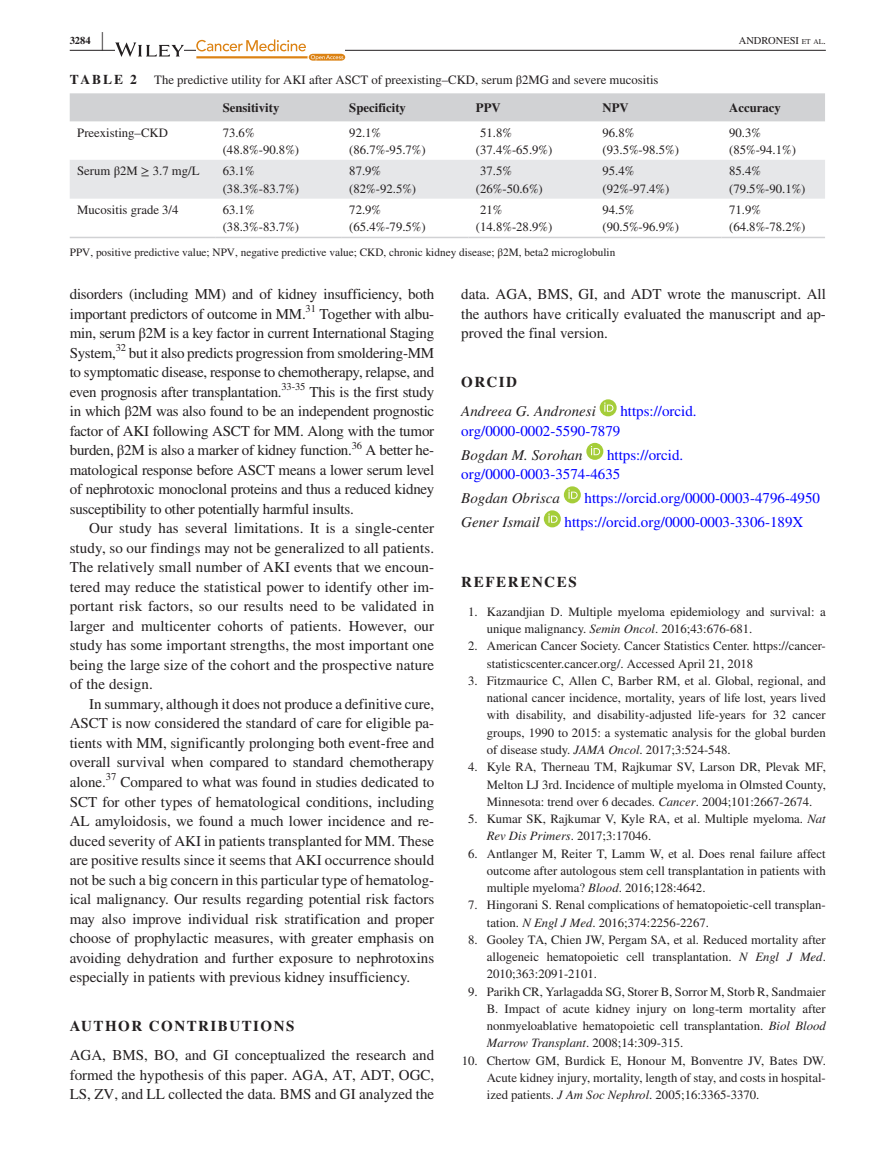
<style>
.page{position:relative;width:893px;height:1174px;background:#fff}
.page>*{position:absolute;margin:0;border:0;box-sizing:border-box;transform-origin:0 0}
.t1{font:700 25.95px "STIX";color:#231f20;scale:.36 1}
.t2{font:15px/19.5px "STIX";letter-spacing:-.015em;color:#231f20;text-align:justify}
.t3{font:15px/19.5px "STIX";color:#00f}
.t4{font:italic 15px "STIX";color:#231f20}
.t5{font:700 15px "STIX";letter-spacing:.1em;color:#231f20}
.t6{font:700 13.5px "STIX";letter-spacing:.14em;color:#231f20}
.t7{font:12.75px/17.2px "STIX";color:#231f20}
.t8{font:700 12.75px "STIX";color:#231f20}
.t9{font:11.25px "STIX";color:#231f20}
.t10{font:10.5px "STIX";color:#231f20}
.t11{font:10.5px "STIX";letter-spacing:-.015em;color:#231f20}
.t12{font:700 10.5px "STIX";color:#231f20}
.s1{font-size:7.35px}
.s2{font-style:italic}
</style>
<div class="page">
<hr style="left:70px;top:50px;width:756px;height:1px;background:#231f20">
<svg style="left:115px;top:42px;width:69px;height:15px"></svg>
<svg style="left:196px;top:39px;width:149px;height:22px"></svg>
<div style="left:600px;top:399px;width:17px;height:17px;background:#a5cd39;border-radius:50%"></div>
<svg style="left:604px;top:402px;width:9px;height:10px"></svg>
<svg style="left:586px;top:443px;width:17px;height:17px"></svg>
<svg style="left:591px;top:446px;width:9px;height:9px"></svg>
<div style="left:564px;top:486px;width:17px;height:17px;background:#a5cd39;border-radius:50%"></div>
<svg style="left:568px;top:489px;width:10px;height:10px"></svg>
<div style="left:544px;top:510px;width:17px;height:17px;background:#a5cd39;border-radius:50%"></div>
<svg style="left:548px;top:513px;width:10px;height:10px"></svg>
<div style="left:70px;top:93px;width:755px;height:28px;background:#d1d2d4"></div>
<div style="left:70px;top:160px;width:755px;height:39px;background:#e6e7e9"></div>
<hr style="left:70px;top:237px;width:145px;height:1px;background:#d1d2d4">
<hr style="left:215px;top:237px;width:127px;height:1px;background:#d1d2d4">
<hr style="left:342px;top:237px;width:126px;height:1px;background:#d1d2d4">
<hr style="left:468px;top:237px;width:127px;height:1px;background:#d1d2d4">
<hr style="left:595px;top:237px;width:127px;height:1px;background:#d1d2d4">
<hr style="left:722px;top:237px;width:103px;height:1px;background:#d1d2d4">
<p class="t12" style="left:70px;top:34px;width:22px">3284</p>
<h1 class="t1" style="left:102px;top:26px;width:7px">|</h1>
<p class="t10" style="left:739px;top:33px;width:89px">ANDRONESI <span class="s1">et al</span>.</p>
<p class="t6" style="left:70px;top:71px;width:69px">TABLE 2</p>
<p class="t7" style="left:154px;top:72px;width:506px">The predictive utility for AKI after ASCT of preexisting–CKD, serum β2MG and severe mucositis</p>
<p class="t8" style="left:223px;top:100px;width:58px">Sensitivity</p>
<p class="t8" style="left:349px;top:100px;width:58px">Specificity</p>
<p class="t8" style="left:476px;top:100px;width:26px">PPV</p>
<p class="t8" style="left:602px;top:100px;width:28px">NPV</p>
<p class="t8" style="left:729px;top:100px;width:53px">Accuracy</p>
<p class="t7" style="left:77px;top:124px;width:92px">Preexisting–CKD</p>
<p class="t7" style="left:223px;top:124px;width:78px">73.6% (48.8%‐90.8%)</p>
<p class="t7" style="left:349px;top:124px;width:78px">92.1% (86.7%‐95.7%)</p>
<p class="t7" style="left:476px;top:124px;width:78px;text-indent:4px">51.8% (37.4%‐65.9%)</p>
<p class="t7" style="left:602px;top:124px;width:78px">96.8% (93.5%‐98.5%)</p>
<p class="t7" style="left:729px;top:124px;width:68px">90.3% (85%‐94.1%)</p>
<p class="t7" style="left:77px;top:163px;width:124px">Serum β2M ≥ 3.7 mg/L</p>
<p class="t7" style="left:223px;top:163px;width:78px">63.1% (38.3%‐83.7%)</p>
<p class="t7" style="left:349px;top:163px;width:68px">87.9% (82%‐92.5%)</p>
<p class="t7" style="left:476px;top:163px;width:68px;text-indent:4px">37.5% (26%‐50.6%)</p>
<p class="t7" style="left:602px;top:163px;width:68px">95.4% (92%‐97.4%)</p>
<p class="t7" style="left:729px;top:163px;width:78px">85.4% (79.5%‐90.1%)</p>
<p class="t7" style="left:77px;top:202px;width:103px">Mucositis grade 3/4</p>
<p class="t7" style="left:223px;top:202px;width:78px">63.1% (38.3%‐83.7%)</p>
<p class="t7" style="left:349px;top:202px;width:78px">72.9% (65.4%‐79.5%)</p>
<p class="t7" style="left:476px;top:202px;width:78px;text-indent:4px">21% (14.8%‐28.9%)</p>
<p class="t7" style="left:602px;top:202px;width:78px">94.5% (90.5%‐96.9%)</p>
<p class="t7" style="left:729px;top:202px;width:78px">71.9% (64.8%‐78.2%)</p>
<p class="t9" style="left:70px;top:245px;width:547px">PPV, positive predictive value; NPV, negative predictive value; CKD, chronic kidney disease; β2M, beta2 microglobulin</p>
<p class="t2" style="left:70px;top:285px;width:366px">disorders (including MM) and of kidney insufficiency, both important predictors of outcome in MM.</p>
<p class="t11" style="left:306px;top:301px;width:12px">31</p>
<p class="t2" style="left:70px;top:305px;width:366px;text-indent:250px">Together with albu&shy;min, serum β2M is a key factor in current International Staging System,</p>
<p class="t11" style="left:116px;top:340px;width:12px">32</p>
<p class="t2" style="left:70px;top:344px;width:366px;text-indent:59px">but it also predicts progression from smoldering‐MM to symptomatic disease, response to chemotherapy, relapse, and even prognosis after transplantation.</p>
<p class="t11" style="left:281px;top:379px;width:25px">33-35</p>
<p class="t2" style="left:70px;top:383px;width:366px;text-indent:240px">This is the first study in which β2M was also found to be an independent prognostic factor of AKI following ASCT for MM. Along with the tumor burden, β2M is also a marker of kidney function.</p>
<p class="t11" style="left:352px;top:438px;width:12px">36</p>
<p class="t2" style="left:70px;top:441px;width:366px;text-indent:296px">A better he&shy;matological response before ASCT means a lower serum level of nephrotoxic monoclonal proteins and thus a reduced kidney susceptibility to other potentially harmful insults.</p>
<p class="t2" style="left:70px;top:519px;width:366px;text-indent:20px">Our study has several limitations. It is a single‐center study, so our findings may not be generalized to all patients.<br>The relatively small number of AKI events that we encoun&shy;tered may reduce the statistical power to identify other im&shy;portant risk factors, so our results need to be validated in larger and multicenter cohorts of patients. However, our study has some important strengths, the most important one being the large size of the cohort and the prospective nature of the design.</p>
<p class="t2" style="left:70px;top:695px;width:366px;text-indent:20px">In summary, although it does not produce a definitive cure, ASCT is now considered the standard of care for eligible pa&shy;tients with MM, significantly prolonging both event‐free and overall survival when compared to standard chemotherapy alone.</p>
<p class="t11" style="left:106px;top:769px;width:12px">37</p>
<p class="t2" style="left:70px;top:773px;width:366px;text-indent:51px">Compared to what was found in studies dedicated to SCT for other types of hematological conditions, including AL amyloidosis, we found a much lower incidence and re&shy;duced severity of AKI in patients transplanted for MM. These are positive results since it seems that AKI occurrence should not be such a big concern in this particular type of hematolog&shy;ical malignancy. Our results regarding potential risk factors may also improve individual risk stratification and proper choose of prophylactic measures, with greater emphasis on avoiding dehydration and further exposure to nephrotoxins especially in patients with previous kidney insufficiency.</p>
<p class="t5" style="left:70px;top:1016px;width:226px">AUTHOR CONTRIBUTIONS</p>
<p class="t2" style="left:70px;top:1046px;width:366px">AGA, BMS, BO, and GI conceptualized the research and formed the hypothesis of this paper. AGA, AT, ADT, OGC, LS, ZV, and LL collected the data. BMS and GI analyzed the</p>
<p class="t2" style="left:461px;top:285px;width:366px">data. AGA, BMS, GI, and ADT wrote the manuscript. All the authors have critically evaluated the manuscript and ap&shy;proved the final version.</p>
<p class="t5" style="left:461px;top:373px;width:57px">ORCID</p>
<p class="t4" style="left:461px;top:401px;width:136px">Andreea G. Andronesi</p>
<p class="t3" style="left:461px;top:402px;width:237px;text-indent:159px">https://orcid. org/0000-0002-5590-7879</p>
<p class="t4" style="left:461px;top:444px;width:123px">Bogdan M. Sorohan</p>
<p class="t3" style="left:461px;top:446px;width:224px;text-indent:146px">https://orcid. org/0000-0003-3574-4635</p>
<p class="t4" style="left:461px;top:488px;width:100px">Bogdan Obrisca</p>
<p class="t3" style="left:585px;top:489px;width:237px">https://orcid.org/0000-0003-4796-4950</p>
<p class="t4" style="left:461px;top:512px;width:80px">Gener Ismail</p>
<p class="t3" style="left:565px;top:513px;width:240px">https://orcid.org/0000-0003-3306-189X</p>
<p class="t5" style="left:461px;top:572px;width:117px">REFERENCES</p>
<p class="t7" style="left:487px;top:604px;width:341px;text-indent:-19px">1. Kazandjian D. Multiple myeloma epidemiology and survival: a unique malignancy. <span class="s2">Semin Oncol</span>. 2016;43:676‐681.</p>
<p class="t7" style="left:487px;top:638px;width:340px;text-indent:-19px">2. American Cancer Society. Cancer Statistics Center. https://cancer&shy;statisticscenter.cancer.org/. Accessed April 21, 2018</p>
<p class="t7" style="left:487px;top:673px;width:341px;text-align:justify;text-indent:-19px">3. Fitzmaurice C, Allen C, Barber RM, et al. Global, regional, and national cancer incidence, mortality, years of life lost, years lived with disability, and disability‐adjusted life‐years for 32 cancer groups, 1990 to 2015: a systematic analysis for the global burden of disease study. <span class="s2">JAMA Oncol</span>. 2017;3:524‐548.</p>
<p class="t7" style="left:487px;top:759px;width:341px;text-align:justify;text-indent:-19px">4. Kyle RA, Therneau TM, Rajkumar SV, Larson DR, Plevak MF, Melton LJ 3rd. Incidence of multiple myeloma in Olmsted County, Minnesota: trend over 6 decades. <span class="s2">Cancer</span>. 2004;101:2667‐2674.</p>
<p class="t7" style="left:487px;top:811px;width:341px;text-indent:-19px">5. Kumar SK, Rajkumar V, Kyle RA, et al. Multiple myeloma. <span class="s2">Nat<br>Rev Dis Primers</span>. 2017;3:17046.</p>
<p class="t7" style="left:487px;top:845px;width:340px;text-align:justify;text-indent:-19px">6. Antlanger M, Reiter T, Lamm W, et al. Does renal failure affect outcome after autologous stem cell transplantation in patients with multiple myeloma? <span class="s2">Blood</span>. 2016;128:4642.</p>
<p class="t7" style="left:487px;top:897px;width:341px;text-indent:-19px">7. Hingorani S. Renal complications of hematopoietic‐cell transplan&shy;tation. <span class="s2">N Engl J Med</span>. 2016;374:2256‐2267.</p>
<p class="t7" style="left:487px;top:931px;width:341px;text-align:justify;text-indent:-19px">8. Gooley TA, Chien JW, Pergam SA, et al. Reduced mortality after allogeneic hematopoietic cell transplantation. <span class="s2">N Engl J Med</span>.<br>2010;363:2091‐2101.</p>
<p class="t7" style="left:487px;top:983px;width:341px;text-align:justify;text-indent:-19px">9. Parikh CR, Yarlagadda SG, Storer B, Sorror M, Storb R, Sandmaier B. Impact of acute kidney injury on long‐term mortality after nonmyeloablative hematopoietic cell transplantation. <span class="s2">Biol Blood Marrow Transplant</span>. 2008;14:309‐315.</p>
<p class="t7" style="left:487px;top:1052px;width:341px;text-align:justify;text-indent:-25px">10. Chertow GM, Burdick E, Honour M, Bonventre JV, Bates DW.<br>Acute kidney injury, mortality, length of stay, and costs in hospital&shy;ized patients. <span class="s2">J Am Soc Nephrol</span>. 2005;16:3365‐3370.</p>
</div>
